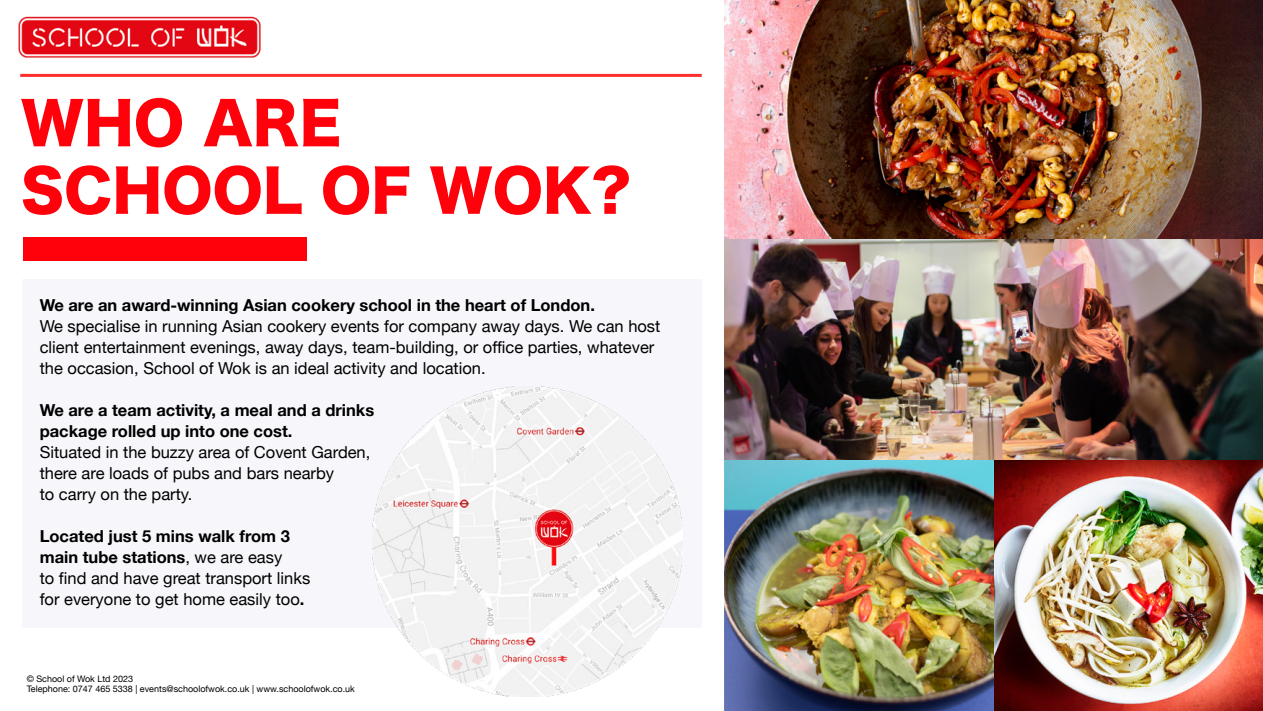
<style>
.page{position:relative;width:1263px;height:711px;background:#fff}
.page>*{position:absolute;margin:0;border:0;box-sizing:border-box;transform-origin:0 0}
.t1{font:57px/67.5px "Hira Kaku Std W8";color:#ff010a}
.t2{font:16.5px/21px "Helvetica Neue";color:#000}
.t3{font:700 16.5px/21px "Helvetica Neue";color:#000}
.t4{font:9px/10.8px "Helvetica Neue";color:#000}
.s1{font-weight:700}
</style>
<div class="page">
<img style="left:18px;top:16px;width:261px;height:58px">
<hr style="left:20px;top:74px;width:682px;height:3px;background:#ff2e2e">
<div style="left:23px;top:237px;width:283px;height:24px;background:#ff010a"></div>
<div style="left:23px;top:279px;width:679px;height:348px;background:#f6f6fb"></div>
<img style="left:725px;top:238px;width:538px;height:222px">
<img style="left:725px;top:460px;width:538px;height:251px">
<img style="left:372px;top:386px;width:311px;height:311px">
<img style="left:725px;top:0;width:538px;height:238px">
<h1 class="t1" style="left:21px;top:91px;width:611px">WHO ARE<br>SCHOOL OF WOK?</h1>
<p class="t3" style="left:40px;top:295px;width:557px">We are an award-winning Asian cookery school in the heart of London.</p>
<p class="t2" style="left:40px;top:317px;width:622px">We specialise in running Asian cookery events for company away days. We can host client entertainment evenings, away days, team-building, or office parties, whatever the occasion, School of Wok is an ideal activity and location.</p>
<p class="t3" style="left:40px;top:400px;width:336px">We are a team activity, a meal and a drinks package rolled up into one cost.</p>
<p class="t2" style="left:40px;top:443px;width:332px">Situated in the buzzy area of Covent Garden, there are loads of pubs and bars nearby<br>to carry on the party.</p>
<p class="t2" style="left:40px;top:527px;width:272px"><span class="s1">Located just 5 mins walk from 3 main tube stations</span>, we are easy<br>to find and have great transport links for everyone to get home easily too<span class="s1">.</span></p>
<p class="t4" style="left:27px;top:673px;width:330px">© School of Wok Ltd 2023<br>Telephone: 0747 465 5338 | events@schoolofwok.co.uk | www.schoolofwok.co.uk</p>
</div>
